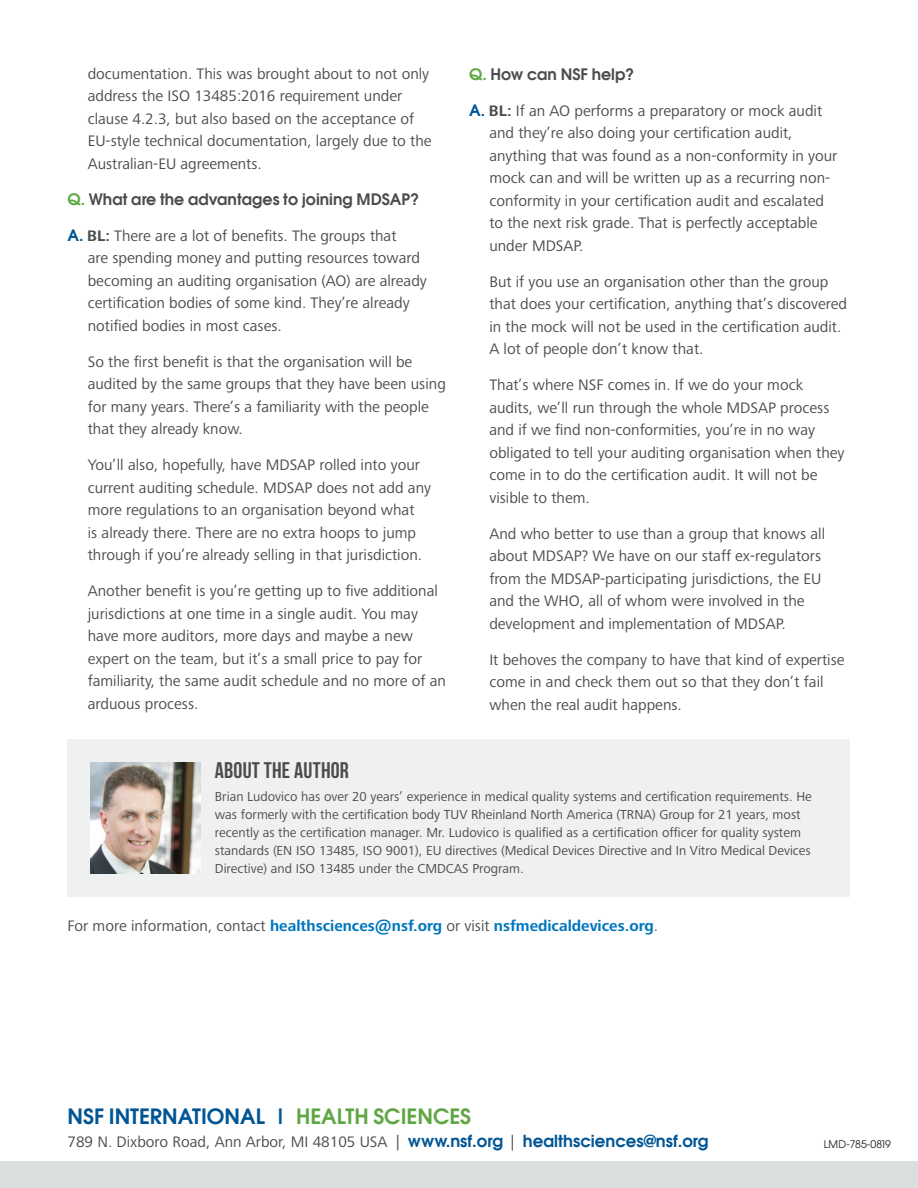
<style>
.page{position:relative;width:918px;height:1188px;background:#fff}
.page>*{position:absolute;margin:0;border:0;box-sizing:border-box;transform-origin:0 0}
.BEBAS_HEADER{font:700 22.5px "Bebas Neue";letter-spacing:.01em;color:#4b4c4d}
.CONTACT_INFO-NSF_INT{font:21px "Avant Garde Gothic ITC Dm";color:#005595}
.BODY_COPY{font:15.75px/22.5px "Frutiger Next LTW1 G";color:#4b4c4d}
.BODY_COPY-2{font:700 15.75px "Frutiger Next LTW1 G";color:#0076be}
.CONTACT_INFO-NSF_INT-2{font:15.75px "Frutiger Next LTW1 G";color:#4b4c4d}
.BODY_COPY-3{font:15.75px "Avant Garde Gothic ITC Dm";color:#4b4c4d}
.BODY_COPY-4{font:13.5px/18px "Frutiger Next LTW1 G";color:#4b4c4d}
.INVENTORY{font:10.5px "Avant Garde Gothic ITC";letter-spacing:.01em;color:#231f20}
.s1{color:#60a744}
.s2{font-family:"Avant Garde Gothic ITC Dm";color:#005595}
.s3{font-weight:700}
.s4{font-weight:400;color:#4b4c4d}
.s5{font-family:"Avant Garde Gothic ITC Dm";font-size:16.5px;color:#005595}
</style>
<div class="page">
<div style="left:0;top:1161px;width:918px;height:27px;background:#d9dfdf"></div>
<div style="left:68px;top:739px;width:782px;height:157px;background:#eef1f0"></div>
<img style="left:90px;top:762px;width:110px;height:112px">
<p class="BODY_COPY" style="left:88px;top:63px;width:345px">documentation. This was brought about to not only address the ISO 13485:2016 requirement under clause 4.2.3, but also based on the acceptance of EU-style technical documentation, largely due to the Australian-EU agreements.</p>
<p class="BODY_COPY-3" style="left:68px;top:189px;width:353px"><span class="s1">Q.</span> What are the advantages to joining MDSAP?</p>
<p class="BODY_COPY" style="left:88px;top:225px;width:341px;text-indent:-20px"><span class="s2">A.</span> <span class="s3">BL:</span> There are a lot of benefits. The groups that<br>are spending money and putting resources toward becoming an auditing organisation (AO) are already certification bodies of some kind. They’re already notified bodies in most cases.</p>
<p class="BODY_COPY" style="left:88px;top:351px;width:360px">So the first benefit is that the organisation will be audited by the same groups that they have been using for many years. There’s a familiarity with the people that they already know.</p>
<p class="BODY_COPY" style="left:88px;top:454px;width:345px">You’ll also, hopefully, have MDSAP rolled into your current auditing schedule. MDSAP does not add any more regulations to an organisation beyond what<br>is already there. There are no extra hoops to jump through if you’re already selling in that jurisdiction.</p>
<p class="BODY_COPY" style="left:88px;top:580px;width:360px">Another benefit is you’re getting up to five additional jurisdictions at one time in a single audit. You may have more auditors, more days and maybe a new expert on the team, but it’s a small price to pay for familiarity, the same audit schedule and no more of an arduous process.</p>
<p class="BODY_COPY-3" style="left:469px;top:64px;width:167px"><span class="s1">Q.</span> How can NSF help?</p>
<p class="BODY_COPY" style="left:489px;top:100px;width:350px;text-indent:-20px"><span class="s2">A.</span> <span class="s3">BL:</span> If an AO performs a preparatory or mock audit and they’re also doing your certification audit, anything that was found as a non-conformity in your mock can and will be written up as a recurring non&shy;conformity in your certification audit and escalated to the next risk grade. That is perfectly acceptable under MDSAP.</p>
<p class="BODY_COPY" style="left:489px;top:271px;width:359px">But if you use an organisation other than the group that does your certification, anything that’s discovered in the mock will not be used in the certification audit.<br>A lot of people don’t know that.</p>
<p class="BODY_COPY" style="left:489px;top:374px;width:357px">That’s where NSF comes in. If we do your mock audits, we’ll run through the whole MDSAP process and if we find non-conformities, you’re in no way obligated to tell your auditing organisation when they come in to do the certification audit. It will not be visible to them.</p>
<p class="BODY_COPY" style="left:489px;top:523px;width:337px">And who better to use than a group that knows all about MDSAP? We have on our staff ex-regulators from the MDSAP-participating jurisdictions, the EU and the WHO, all of whom were involved in the development and implementation of MDSAP.</p>
<p class="BODY_COPY" style="left:489px;top:649px;width:357px">It behoves the company to have that kind of expertise come in and check them out so that they don’t fail when the real audit happens.</p>
<p class="BEBAS_HEADER" style="left:215px;top:758px;width:136px">ABOUT THE AUTHOR</p>
<p class="BODY_COPY-4" style="left:215px;top:788px;width:598px">Brian Ludovico has over 20 years’ experience in medical quality systems and certification requirements. He was formerly with the certification body TUV Rheinland North America (TRNA) Group for 21 years, most recently as the certification manager. Mr. Ludovico is qualified as a certification officer for quality system standards (EN ISO 13485, ISO 9001), EU directives (Medical Devices Directive and In Vitro Medical Devices Directive) and ISO 13485 under the CMDCAS Program.</p>
<p class="BODY_COPY-2" style="left:68px;top:916px;width:592px"><span class="s4">For more information, contact</span> healthsciences@nsf.org <span class="s4">or visit</span> nsfmedicaldevices.org<span class="s4">.</span></p>
<p class="CONTACT_INFO-NSF_INT" style="left:68px;top:1103px;width:405px">NSF INTERNATIONAL | <span class="s1">HEALTH SCIENCES</span></p>
<p class="CONTACT_INFO-NSF_INT-2" style="left:68px;top:1133px;width:643px">789 N. Dixboro Road, Ann Arbor, MI 48105 USA | <span class="s5">www.nsf.org</span> | <span class="s5">healthsciences@nsf.org</span></p>
<p class="INVENTORY" style="left:824px;top:1137px;width:69px">LMD-785-0819</p>
</div>
